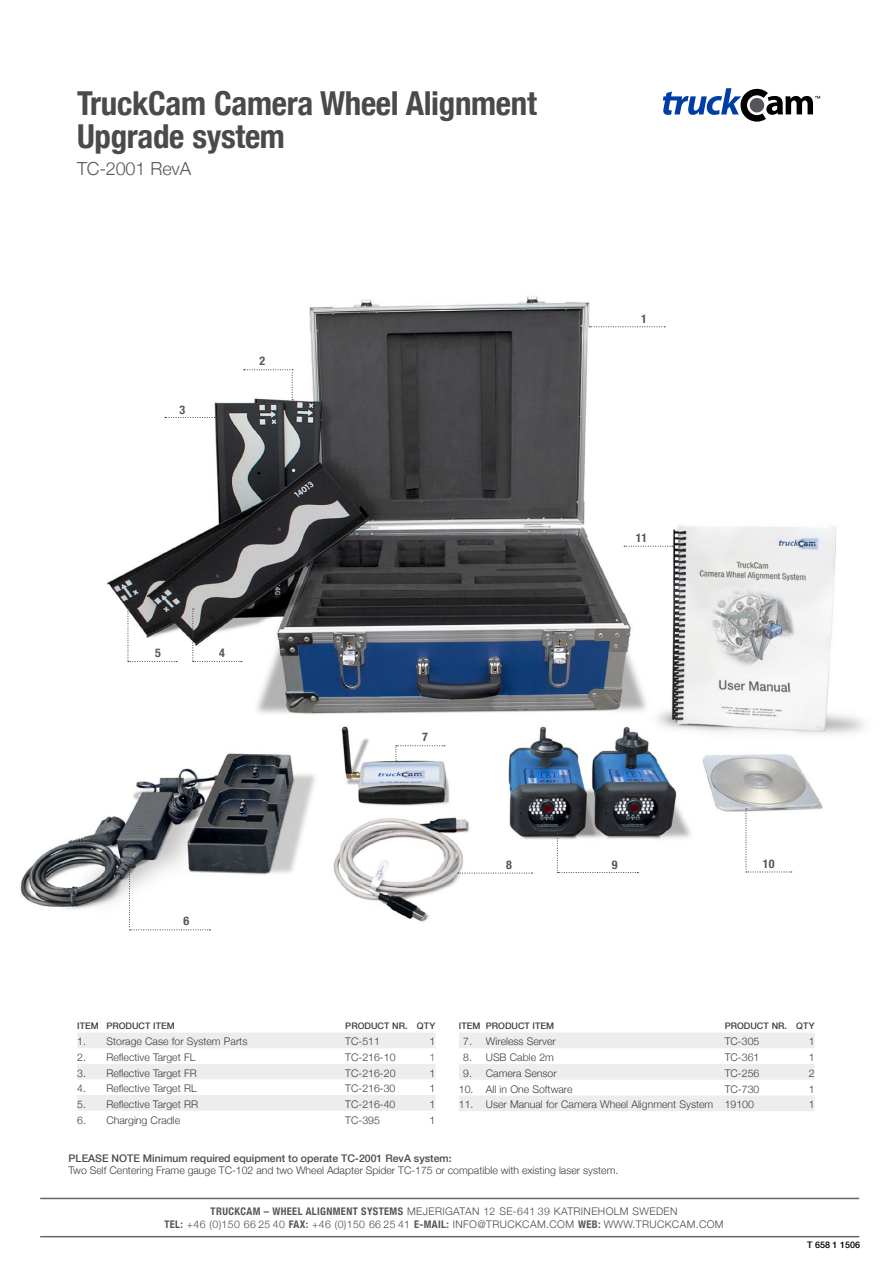
<style>
.page{position:relative;width:893px;height:1263px;background:#fff}
.page>*{position:absolute;margin:0;border:0;box-sizing:border-box;transform-origin:0 0}
.t1{font:700 condensed 33px/33px "Helvetica Neue";letter-spacing:-.01em;color:#4a4a49}
.t2{font:300 18px "Helvetica Neue";letter-spacing:-.01em;color:#575756}
.t3{font:700 condensed 12px "Helvetica Neue";color:#575756}
.t4{font:300 10.5px "Helvetica Neue";color:#3c3c3b}
.t5{font:300 10.5px/13.5px "Helvetica Neue";letter-spacing:.035em;color:#4a4a49;text-align:center}
.t6{font:500 10.5px "Helvetica Neue";color:#4a4a49}
.t7{font:300 10.5px "Helvetica Neue";color:#60605f}
.t8{font:500 9px "Helvetica Neue";color:#3c3c3b}
.t9{font:500 9px "Helvetica Neue";color:#000}
.s1{font-weight:700;font-stretch:condensed;color:#575756}
</style>
<div class="page">
<img style="left:20px;top:296px;width:845px;height:635px">
<svg style="left:589px;top:326px;width:76px;height:1px"></svg>
<svg style="left:458px;top:872px;width:74px;height:2px"></svg>
<svg style="left:165px;top:417px;width:50px;height:1px"></svg>
<svg style="left:624px;top:546px;width:49px;height:1px"></svg>
<svg style="left:244px;top:369px;width:49px;height:31px"></svg>
<svg style="left:127px;top:608px;width:50px;height:54px"></svg>
<svg style="left:192px;top:608px;width:50px;height:54px"></svg>
<svg style="left:129px;top:869px;width:81px;height:61px"></svg>
<svg style="left:395px;top:745px;width:50px;height:17px"></svg>
<svg style="left:557px;top:833px;width:81px;height:40px"></svg>
<svg style="left:745px;top:808px;width:47px;height:64px"></svg>
<svg style="left:663px;top:88px;width:157px;height:33px"></svg>
<hr style="left:40px;top:1198px;width:819px;height:1px;background:#666665">
<hr style="left:40px;top:1236px;width:819px;height:1px;background:#666665">
<svg style="left:459px;top:1033px;width:356px;height:78px"></svg>
<svg style="left:77px;top:1033px;width:358px;height:78px"></svg>
<h1 class="t1" style="left:77px;top:87px;width:461px">TruckCam Camera Wheel Alignment<br>Upgrade system</h1>
<h2 class="t2" style="left:77px;top:158px;width:115px">TC-2001 RevA</h2>
<p class="t3" style="left:180px;top:402px;width:7px">3</p>
<p class="t3" style="left:259px;top:353px;width:7px">2</p>
<p class="t3" style="left:155px;top:645px;width:7px">5</p>
<p class="t3" style="left:219px;top:645px;width:7px">4</p>
<p class="t3" style="left:422px;top:729px;width:7px">7</p>
<p class="t3" style="left:641px;top:311px;width:7px">1</p>
<p class="t3" style="left:636px;top:530px;width:13px">11</p>
<p class="t3" style="left:183px;top:914px;width:7px">6</p>
<p class="t3" style="left:506px;top:857px;width:7px">8</p>
<p class="t3" style="left:612px;top:857px;width:7px">9</p>
<p class="t3" style="left:763px;top:856px;width:13px">10</p>
<p class="t8" style="left:77px;top:1020px;width:99px">ITEM PRODUCT ITEM</p>
<p class="t8" style="left:345px;top:1020px;width:91px">PRODUCT NR. QTY</p>
<p class="t4" style="left:77px;top:1035px;width:172px">1. Storage Case for System Parts</p>
<p class="t4" style="left:345px;top:1035px;width:36px">TC-511</p>
<p class="t4" style="left:429px;top:1035px;width:7px">1</p>
<p class="t4" style="left:77px;top:1051px;width:120px">2. Reflective Target FL</p>
<p class="t4" style="left:345px;top:1051px;width:52px">TC-216-10</p>
<p class="t7" style="left:429px;top:1051px;width:7px">1</p>
<p class="t4" style="left:77px;top:1066px;width:121px">3. Reflective Target FR</p>
<p class="t4" style="left:345px;top:1066px;width:52px">TC-216-20</p>
<p class="t4" style="left:429px;top:1066px;width:7px">1</p>
<p class="t4" style="left:77px;top:1082px;width:121px">4. Reflective Target RL</p>
<p class="t4" style="left:345px;top:1082px;width:52px">TC-216-30</p>
<p class="t4" style="left:429px;top:1082px;width:7px">1</p>
<p class="t4" style="left:77px;top:1098px;width:122px">5. Reflective Target RR</p>
<p class="t4" style="left:345px;top:1098px;width:52px">TC-216-40</p>
<p class="t4" style="left:429px;top:1098px;width:7px">1</p>
<p class="t4" style="left:77px;top:1113px;width:104px">6. Charging Cradle</p>
<p class="t4" style="left:345px;top:1113px;width:36px">TC-395</p>
<p class="t4" style="left:429px;top:1113px;width:7px">1</p>
<p class="t8" style="left:459px;top:1020px;width:97px">ITEM PRODUCT ITEM</p>
<p class="t8" style="left:725px;top:1020px;width:91px">PRODUCT NR. QTY</p>
<p class="t4" style="left:463px;top:1035px;width:94px">7. Wireless Server</p>
<p class="t4" style="left:725px;top:1035px;width:36px">TC-305</p>
<p class="t4" style="left:809px;top:1035px;width:7px">1</p>
<p class="t4" style="left:463px;top:1051px;width:92px">8. USB Cable 2m</p>
<p class="t4" style="left:725px;top:1051px;width:36px">TC-361</p>
<p class="t4" style="left:809px;top:1051px;width:7px">1</p>
<p class="t4" style="left:463px;top:1067px;width:95px">9. Camera Sensor</p>
<p class="t4" style="left:725px;top:1067px;width:36px">TC-256</p>
<p class="t4" style="left:809px;top:1067px;width:7px">2</p>
<p class="t4" style="left:459px;top:1082px;width:115px">10. All in One Software</p>
<p class="t4" style="left:725px;top:1082px;width:36px">TC-730</p>
<p class="t4" style="left:809px;top:1082px;width:7px">1</p>
<p class="t4" style="left:459px;top:1098px;width:296px">11. User Manual for Camera Wheel Alignment System 19100</p>
<p class="t4" style="left:809px;top:1098px;width:7px">1</p>
<p class="t6" style="left:69px;top:1152px;width:384px">PLEASE NOTE Minimum required equipment to operate TC-2001 RevA system:</p>
<p class="t4" style="left:69px;top:1164px;width:551px">Two Self Centering Frame gauge TC-102 and two Wheel Adapter Spider TC-175 or compatible with existing laser system.</p>
<p class="t5" style="left:164px;top:1204px;width:561px"><span class="s1">TRUCKCAM – WHEEL ALIGNMENT SYSTEMS</span> MEJERIGATAN 12 SE-641 39 KATRINEHOLM SWEDEN<br><span class="s1">TEL:</span> +46 (0)150 66 25 40 <span class="s1">FAX:</span> +46 (0)150 66 25 41 <span class="s1">E-MAIL:</span> INFO@TRUCKCAM.COM <span class="s1">WEB:</span> WWW.TRUCKCAM.COM</p>
<p class="t9" style="left:807px;top:1239px;width:54px">T 658 1 1506</p>
</div>
